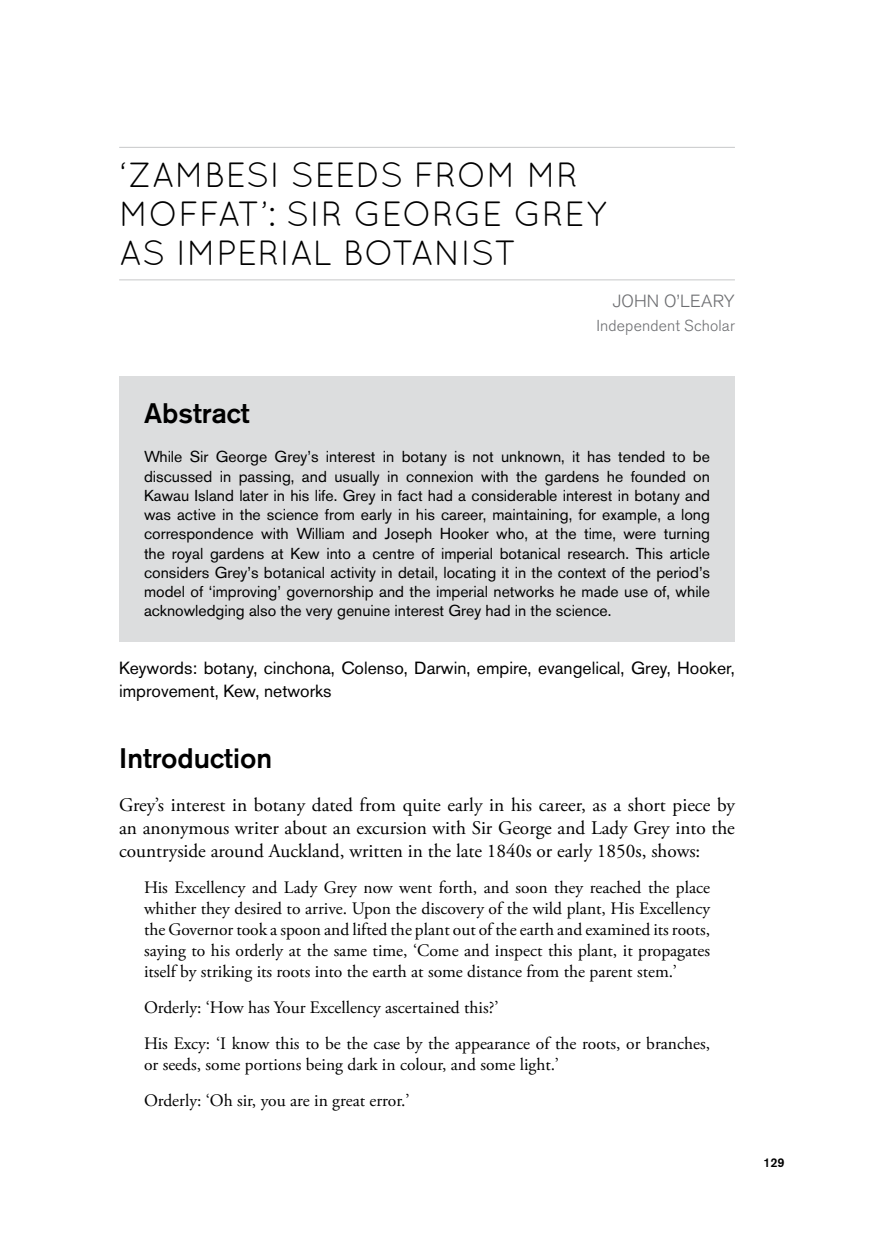
<style>
.page{position:relative;width:874px;height:1241px;background:#fff}
.page>*{position:absolute;margin:0;border:0;box-sizing:border-box;transform-origin:0 0}
.t1{font:35px/38.5px "Quicksand";color:#000}
.t2{font:500 28px "Akzidenz Grotesk BE";color:#000}
.t3{font:19.25px/23.1px "Adobe Garamond Pro";color:#000;text-align:justify}
.t4{font:17.5px/21px "Adobe Garamond Pro";color:#000}
.t5{font:17.5px/22.8px "Akzidenz Grotesk BE";color:#000}
.t6{font:300 17.5px "Akzidenz Grotesk BE";letter-spacing:.01em;color:#6d6e71}
.t7{font:15.75px/19.2px "Akzidenz Grotesk BE";color:#000;text-align:justify}
.t8{font:300 15.75px "Akzidenz Grotesk BE";letter-spacing:.01em;color:#6d6e71}
.t9{font:500 12.6px "Akzidenz Grotesk BE";color:#000}
</style>
<div class="page">
<hr style="left:119px;top:147px;width:615px;height:1px;background:#c7c8ca">
<hr style="left:119px;top:279px;width:615px;height:1px;background:#c7c8ca">
<div style="left:119px;top:376px;width:615px;height:265px;background:#dcddde"></div>
<h1 class="t1" style="left:119px;top:156px;width:489px">‘ZAMBESI SEEDS FROM MR<br>MOFFAT’: SIR GEORGE GREY<br>AS IMPERIAL BOTANIST</h1>
<p class="t6" style="left:612px;top:291px;width:124px">JOHN O’LEARY</p>
<p class="t8" style="left:596px;top:317px;width:140px">Independent Scholar</p>
<h2 class="t2" style="left:144px;top:396px;width:107px">Abstract</h2>
<p class="t7" style="left:144px;top:447px;width:567px">While Sir George Grey’s interest in botany is not unknown, it has tended to be discussed in passing, and usually in connexion with the gardens he founded on Kawau Island later in his life. Grey in fact had a considerable interest in botany and was active in the science from early in his career, maintaining, for example, a long correspondence with William and Joseph Hooker who, at the time, were turning the royal gardens at Kew into a centre of imperial botanical research. This article considers Grey’s botanical activity in detail, locating it in the context of the period’s model of ‘improving’ governorship and the imperial networks he made use of, while acknowledging also the very genuine interest Grey had in the science.</p>
<p class="t5" style="left:119px;top:656px;width:617px">Keywords: botany, cinchona, Colenso, Darwin, empire, evangelical, Grey, Hooker, improvement, Kew, networks</p>
<h2 class="t2" style="left:119px;top:740px;width:154px">Introduction</h2>
<p class="t3" style="left:119px;top:793px;width:617px">Grey’s interest in botany dated from quite early in his career, as a short piece by an anonymous writer about an excursion with Sir George and Lady Grey into the countryside around Auckland, written in the late 1840s or early 1850s, shows:</p>
<p class="t4" style="left:144px;top:877px;width:567px;text-align:justify">His Excellency and Lady Grey now went forth, and soon they reached the place whither they desired to arrive. Upon the discovery of the wild plant, His Excellency the Governor took a spoon and lifted the plant out of the earth and examined its roots, saying to his orderly at the same time, ‘Come and inspect this plant, it propagates itself by striking its roots into the earth at some distance from the parent stem.’</p>
<p class="t4" style="left:144px;top:989px;width:567px;line-height:35.9px">Orderly: ‘How has Your Excellency ascertained this?’<br>His Excy: ‘I know this to be the case by the appearance of the roots, or branches,</p>
<p class="t4" style="left:144px;top:1046px;width:416px;line-height:35.9px">or seeds, some portions being dark in colour, and some light.’<br>Orderly: ‘Oh sir, you are in great error.’</p>
<p class="t9" style="left:763px;top:1154px;width:23px">129</p>
</div>
